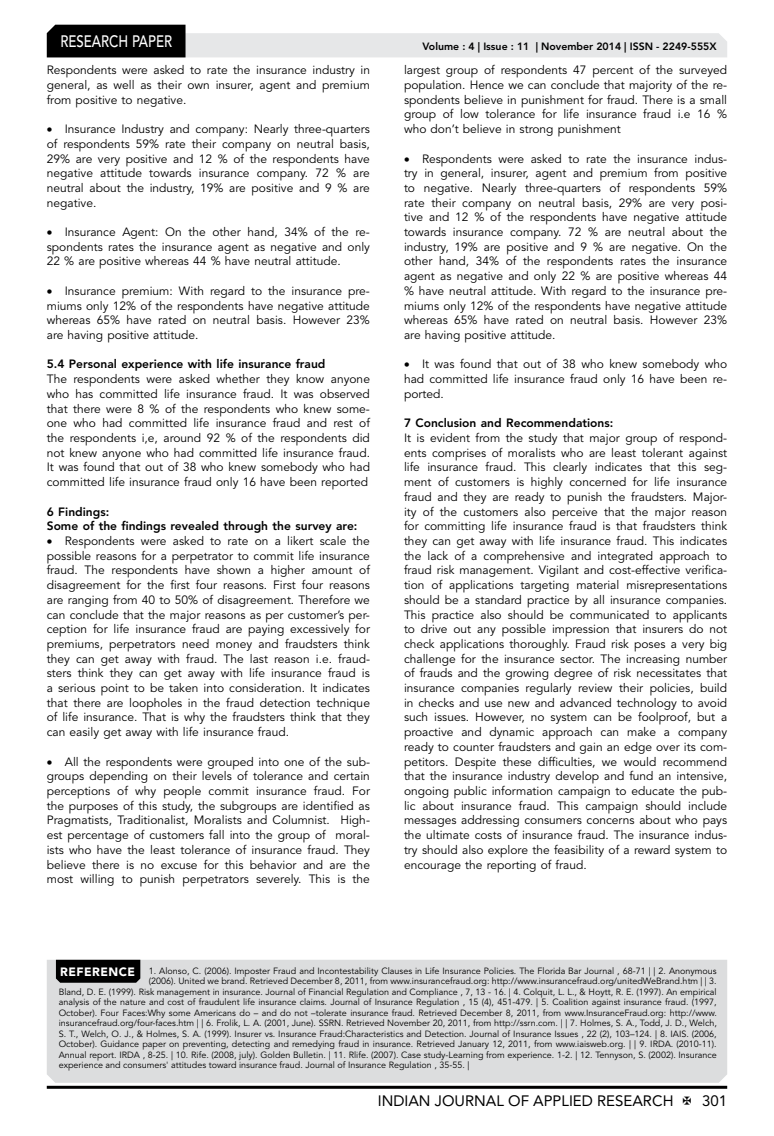
<style>
.page{position:relative;width:774px;height:1136px;background:#fff}
.page>*{position:absolute;margin:0;border:0;box-sizing:border-box;transform-origin:0 0}
.t1{font:500 16.5px "Avenir LT Std";color:#fff;scale:.8 1}
.t2{font:15px "Avenir LT Std";color:#000}
.t3{font:12px/14.7px "Avenir LT Std";color:#000;text-align:justify}
.t4{font:800 12px/14.7px "Avenir LT Std";color:#000}
.t5{font:800 10.5px "Avenir LT Std";color:#000}
.t6{font:9px "Avenir LT Std";color:#000}
.s1{font-weight:900;font-size:12px;color:#fff}
</style>
<div class="page">
<hr style="left:47px;top:1085px;width:680px;height:3px;background:#000">
<svg style="left:47px;top:25px;width:680px;height:32px"></svg>
<div style="left:47px;top:959px;width:680px;height:123px;background:#dcddde"></div>
<div style="left:56px;top:959px;width:84px;height:23px;background:#000"></div>
<h1 class="t1" style="left:60px;top:32px;width:139px">RESEARCH PAPER</h1>
<p class="t3" style="left:47px;top:63px;width:325px">Respondents were asked to rate the insurance industry in general, as well as their own insurer, agent and premium from positive to negative.</p>
<p class="t3" style="left:47px;top:122px;width:325px">• Insurance Industry and company: Nearly three-quarters of respondents 59% rate their company on neutral basis, 29% are very positive and 12 % of the respondents have negative attitude towards insurance company. 72 % are neutral about the industry, 19% are positive and 9 % are negative.</p>
<p class="t3" style="left:47px;top:225px;width:325px">• Insurance Agent: On the other hand, 34% of the re&shy;spondents rates the insurance agent as negative and only 22 % are positive whereas 44 % have neutral attitude.</p>
<p class="t3" style="left:47px;top:284px;width:325px">• Insurance premium: With regard to the insurance pre&shy;miums only 12% of the respondents have negative attitude whereas 65% have rated on neutral basis. However 23% are having positive attitude.</p>
<p class="t4" style="left:47px;top:357px;width:280px">5.4 Personal experience with life insurance fraud</p>
<p class="t3" style="left:47px;top:372px;width:325px">The respondents were asked whether they know anyone who has committed life insurance fraud. It was observed that there were 8 % of the respondents who knew some&shy;one who had committed life insurance fraud and rest of the respondents i,e, around 92 % of the respondents did not knew anyone who had committed life insurance fraud.<br>It was found that out of 38 who knew somebody who had committed life insurance fraud only 16 have been reported</p>
<p class="t4" style="left:47px;top:504px;width:312px">6 Findings:<br>Some of the findings revealed through the survey are:</p>
<p class="t3" style="left:47px;top:533px;width:325px">• Respondents were asked to rate on a likert scale the possible reasons for a perpetrator to commit life insurance fraud. The respondents have shown a higher amount of disagreement for the first four reasons. First four reasons are ranging from 40 to 50% of disagreement. Therefore we can conclude that the major reasons as per customer’s per&shy;ception for life insurance fraud are paying excessively for premiums, perpetrators need money and fraudsters think they can get away with fraud. The last reason i.e. fraud&shy;sters think they can get away with life insurance fraud is a serious point to be taken into consideration. It indicates that there are loopholes in the fraud detection technique of life insurance. That is why the fraudsters think that they can easily get away with life insurance fraud.</p>
<p class="t3" style="left:47px;top:754px;width:325px">• All the respondents were grouped into one of the sub&shy;groups depending on their levels of tolerance and certain perceptions of why people commit insurance fraud. For the purposes of this study, the subgroups are identified as Pragmatists, Traditionalist, Moralists and Columnist. High&shy;est percentage of customers fall into the group of moral&shy;ists who have the least tolerance of insurance fraud. They believe there is no excuse for this behavior and are the most willing to punish perpetrators severely. This is the</p>
<p class="t5" style="left:422px;top:41px;width:296px">Volume : 4 | Issue : 11 | November 2014 | ISSN - 2249-555X</p>
<p class="t3" style="left:404px;top:63px;width:325px">largest group of respondents 47 percent of the surveyed population. Hence we can conclude that majority of the re&shy;spondents believe in punishment for fraud. There is a small group of low tolerance for life insurance fraud i.e 16 % who don’t believe in strong punishment</p>
<p class="t3" style="left:404px;top:151px;width:325px">• Respondents were asked to rate the insurance indus&shy;try in general, insurer, agent and premium from positive to negative. Nearly three-quarters of respondents 59% rate their company on neutral basis, 29% are very posi&shy;tive and 12 % of the respondents have negative attitude towards insurance company. 72 % are neutral about the industry, 19% are positive and 9 % are negative. On the other hand, 34% of the respondents rates the insurance agent as negative and only 22 % are positive whereas 44 % have neutral attitude. With regard to the insurance pre&shy;miums only 12% of the respondents have negative attitude whereas 65% have rated on neutral basis. However 23% are having positive attitude.</p>
<p class="t3" style="left:404px;top:357px;width:325px">• It was found that out of 38 who knew somebody who had committed life insurance fraud only 16 have been re&shy;ported.</p>
<p class="t4" style="left:404px;top:416px;width:211px">7 Conclusion and Recommendations:</p>
<p class="t3" style="left:404px;top:431px;width:325px">It is evident from the study that major group of respond&shy;ents comprises of moralists who are least tolerant against life insurance fraud. This clearly indicates that this seg&shy;ment of customers is highly concerned for life insurance fraud and they are ready to punish the fraudsters. Major&shy;ity of the customers also perceive that the major reason for committing life insurance fraud is that fraudsters think they can get away with life insurance fraud. This indicates the lack of a comprehensive and integrated approach to fraud risk management. Vigilant and cost-effective verifica&shy;tion of applications targeting material misrepresentations should be a standard practice by all insurance companies.<br>This practice also should be communicated to applicants to drive out any possible impression that insurers do not check applications thoroughly. Fraud risk poses a very big challenge for the insurance sector. The increasing number of frauds and the growing degree of risk necessitates that insurance companies regularly review their policies, build in checks and use new and advanced technology to avoid such issues. However, no system can be foolproof, but a proactive and dynamic approach can make a company ready to counter fraudsters and gain an edge over its com&shy;petitors. Despite these difficulties, we would recommend that the insurance industry develop and fund an intensive, ongoing public information campaign to educate the pub&shy;lic about insurance fraud. This campaign should include messages addressing consumers concerns about who pays the ultimate costs of insurance fraud. The insurance indus&shy;try should also explore the feasibility of a reward system to encourage the reporting of fraud.</p>
<p class="t6" style="left:60px;top:965px;width:658px"><span class="s1">REFERENCE</span> 1. Alonso, C. (2006). Imposter Fraud and Incontestability Clauses in Life Insurance Policies. The Florida Bar Journal , 68-71 | | 2. Anonymous</p>
<p class="t6" style="left:149px;top:975px;width:569px">(2006). United we brand. Retrieved December 8, 2011, from www.insurancefraud.org: http://www.insurancefraud.org/unitedWeBrand.htm | | 3.</p>
<p class="t6" style="left:59px;top:986px;width:660px">Bland, D. E. (1999). Risk management in insurance. Journal of Financial Regulation and Compliance , 7, 13 - 16. | 4. Colquit, L. L., &amp; Hoytt, R. E. (1997). An empirical</p>
<p class="t6" style="left:59px;top:996px;width:660px">analysis of the nature and cost of fraudulent life insurance claims. Journal of Insurance Regulation , 15 (4), 451-479. | 5. Coalition against insurance fraud. (1997,</p>
<p class="t6" style="left:59px;top:1007px;width:660px">October). Four Faces:Why some Americans do – and do not –tolerate insurance fraud. Retrieved December 8, 2011, from www.InsuranceFraud.org: http://www.</p>
<p class="t6" style="left:59px;top:1017px;width:660px">insurancefraud.org/four-faces.htm | | 6. Frolik, L. A. (2001, June). SSRN. Retrieved November 20, 2011, from http://ssrn.com. | | 7. Holmes, S. A., Todd, J. D., Welch,</p>
<p class="t6" style="left:59px;top:1028px;width:660px">S. T., Welch, O. J., &amp; Holmes, S. A. (1999). Insurer vs. Insurance Fraud:Characteristics and Detection. Journal of Insurance Issues , 22 (2), 103–124. | 8. IAIS. (2006,</p>
<p class="t6" style="left:59px;top:1038px;width:660px">October). Guidance paper on preventing, detecting and remedying fraud in insurance. Retrieved January 12, 2011, from www.iaisweb.org. | | 9. IRDA. (2010-11).</p>
<p class="t6" style="left:59px;top:1049px;width:660px">Annual report. IRDA , 8-25. | 10. Rife. (2008, july). Golden Bulletin. | 11. Rlife. (2007). Case study-Learning from experience. 1-2. | 12. Tennyson, S. (2002). Insurance</p>
<p class="t6" style="left:59px;top:1059px;width:412px">experience and consumers' attitudes toward insurance fraud. Journal of Insurance Regulation , 35-55. |</p>
<p class="t2" style="left:378px;top:1091px;width:297px">INDIAN JOURNAL OF APPLIED RESEARCH</p>
<p class="t2" style="left:702px;top:1091px;width:27px">301</p>
</div>
